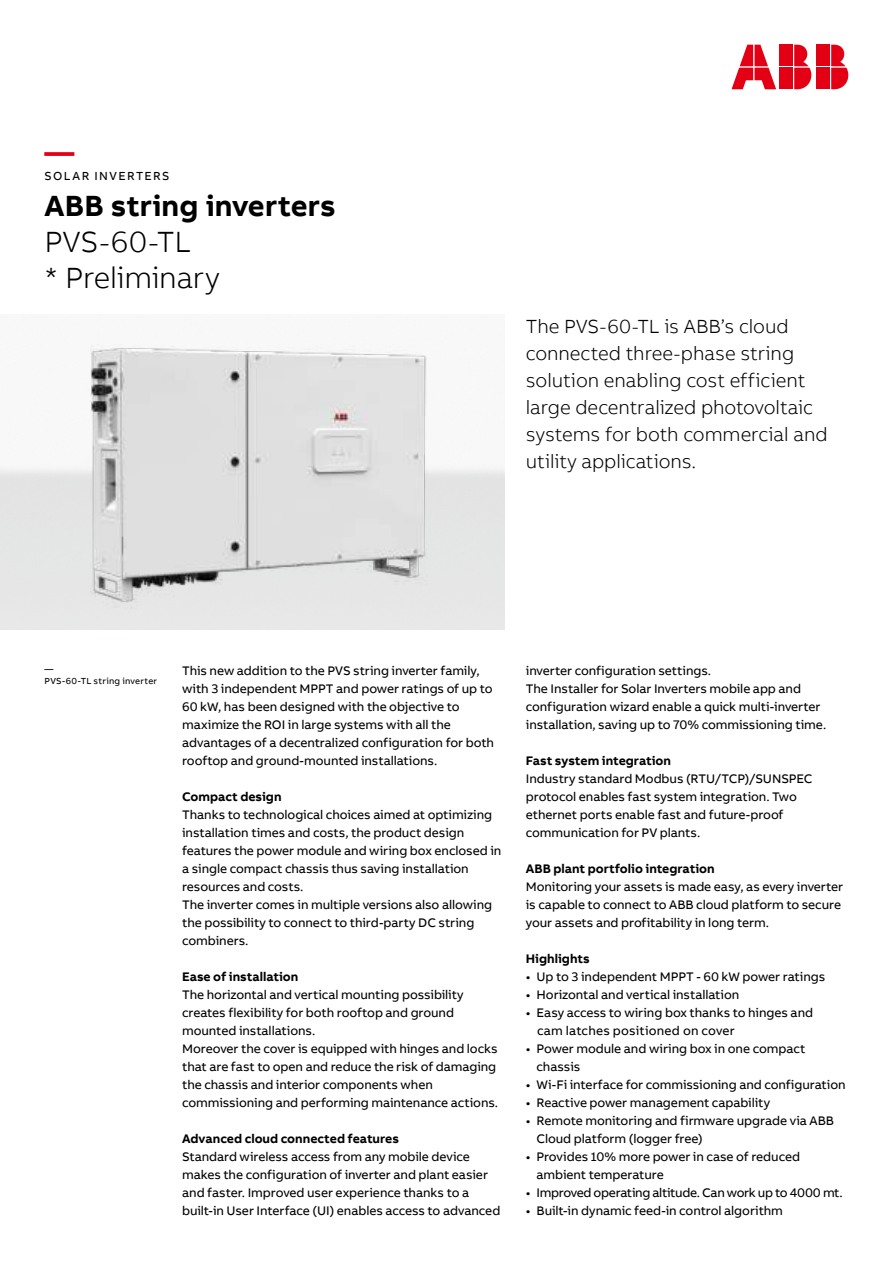
<style>
.page{position:relative;width:893px;height:1263px;background:#fff}
.page>*{position:absolute;margin:0;border:0;box-sizing:border-box;transform-origin:0 0}
.t1{font:300 30px/36px "AB Bvoice";letter-spacing:-.01em;color:#000}
.t2{font:700 30px "AB Bvoice";letter-spacing:.005em;color:#000}
.t3{font:700 30px "AB Bvoice";color:#e30014}
.t4{font:300 19.5px/27px "AB Bvoice";letter-spacing:-.005em;color:#000}
.t5{font:12.75px/18px "AB Bvoice";letter-spacing:-.005em;color:#000}
.t6{font:700 12.75px "AB Bvoice";color:#000}
.t7{font:12.75px "AB Bvoice";letter-spacing:-.025em;color:#000}
.t8{font:12px "AB Bvoice";letter-spacing:.12em;color:#000}
.t9{font:9px/12px "AB Bvoice";letter-spacing:.025em;color:#000}
</style>
<div class="page">
<div style="left:817px;top:45px;width:13px;height:21px;background:#e30014"></div>
<div style="left:817px;top:68px;width:13px;height:21px;background:#e30014"></div>
<svg style="left:831px;top:45px;width:17px;height:44px"></svg>
<svg style="left:731px;top:45px;width:45px;height:44px"></svg>
<div style="left:780px;top:45px;width:13px;height:21px;background:#e30014"></div>
<div style="left:780px;top:68px;width:13px;height:21px;background:#e30014"></div>
<svg style="left:794px;top:45px;width:17px;height:44px"></svg>
<img style="left:78px;top:333px;width:365px;height:279px">
<h1 class="t3" style="left:45px;top:132px;width:31px">—</h1>
<p class="t8" style="left:45px;top:168px;width:126px">SOLAR INVERTERS</p>
<h1 class="t2" style="left:45px;top:186px;width:293px">ABB string inverters</h1>
<h1 class="t1" style="left:45px;top:223px;width:176px">PVS-60-TL<br>* Preliminary</h1>
<h2 class="t4" style="left:526px;top:313px;width:303px">The PVS-60-TL is ABB’s cloud connected three-phase string solution enabling cost efficient large decentralized photovoltaic systems for both commercial and utility applications.</h2>
<p class="t9" style="left:45px;top:663px;width:114px">—<br>PVS-60-TL string inverter</p>
<p class="t5" style="left:182px;top:661px;width:313px">This new addition to the PVS string inverter family, with 3 independent MPPT and power ratings of up to 60 kW, has been designed with the objective to maximize the ROI in large systems with all the advantages of a decentralized configuration for both rooftop and ground-mounted installations.</p>
<p class="t6" style="left:182px;top:788px;width:101px">Compact design</p>
<p class="t5" style="left:182px;top:805px;width:321px">Thanks to technological choices aimed at optimizing installation times and costs, the product design features the power module and wiring box enclosed in a single compact chassis thus saving installation resources and costs.<br>The inverter comes in multiple versions also allowing the possibility to connect to third-party DC string combiners.</p>
<p class="t6" style="left:182px;top:968px;width:118px">Ease of installation</p>
<p class="t5" style="left:182px;top:985px;width:318px">The horizontal and vertical mounting possibility creates flexibility for both rooftop and ground mounted installations.<br>Moreover the cover is equipped with hinges and locks that are fast to open and reduce the risk of damaging the chassis and interior components when commissioning and performing maintenance actions.</p>
<p class="t6" style="left:182px;top:1130px;width:219px">Advanced cloud connected features</p>
<p class="t5" style="left:182px;top:1147px;width:320px">Standard wireless access from any mobile device makes the configuration of inverter and plant easier and faster. Improved user experience thanks to a built-in User Interface (UI) enables access to advanced</p>
<p class="t5" style="left:526px;top:661px;width:302px">inverter configuration settings.<br>The Installer for Solar Inverters mobile app and configuration wizard enable a quick multi-inverter installation, saving up to 70% commissioning time.</p>
<p class="t6" style="left:526px;top:752px;width:147px">Fast system integration</p>
<p class="t5" style="left:526px;top:770px;width:288px">Industry standard Modbus (RTU/TCP)/SUNSPEC protocol enables fast system integration. Two ethernet ports enable fast and future-proof communication for PV plants.</p>
<p class="t6" style="left:526px;top:860px;width:190px">ABB plant portfolio integration</p>
<p class="t5" style="left:526px;top:878px;width:319px">Monitoring your assets is made easy, as every inverter is capable to connect to ABB cloud platform to secure your assets and profitability in long term.</p>
<p class="t6" style="left:526px;top:950px;width:65px">Highlights</p>
<p class="t5" style="left:526px;top:968px;width:301px">• Up to 3 independent MPPT - 60 kW power ratings</p>
<p class="t5" style="left:526px;top:986px;width:215px">• Horizontal and vertical installation</p>
<p class="t5" style="left:537px;top:1004px;width:278px;text-indent:-11px">• Easy access to wiring box thanks to hinges and cam latches positioned on cover</p>
<p class="t5" style="left:536px;top:1040px;width:270px;text-indent:-11px">• Power module and wiring box in one compact chassis</p>
<p class="t5" style="left:526px;top:1076px;width:321px">• Wi-Fi interface for commissioning and configuration</p>
<p class="t5" style="left:526px;top:1094px;width:246px">• Reactive power management capability</p>
<p class="t5" style="left:536px;top:1112px;width:299px;text-indent:-11px">• Remote monitoring and firmware upgrade via ABB<br>Cloud platform (logger free)</p>
<p class="t5" style="left:536px;top:1148px;width:265px;text-indent:-11px">• Provides 10% more power in case of reduced ambient temperature</p>
<p class="t7" style="left:526px;top:1185px;width:318px">• Improved operating altitude. Can work up to 4000 mt.</p>
<p class="t5" style="left:526px;top:1202px;width:259px">• Built-in dynamic feed-in control algorithm</p>
</div>
